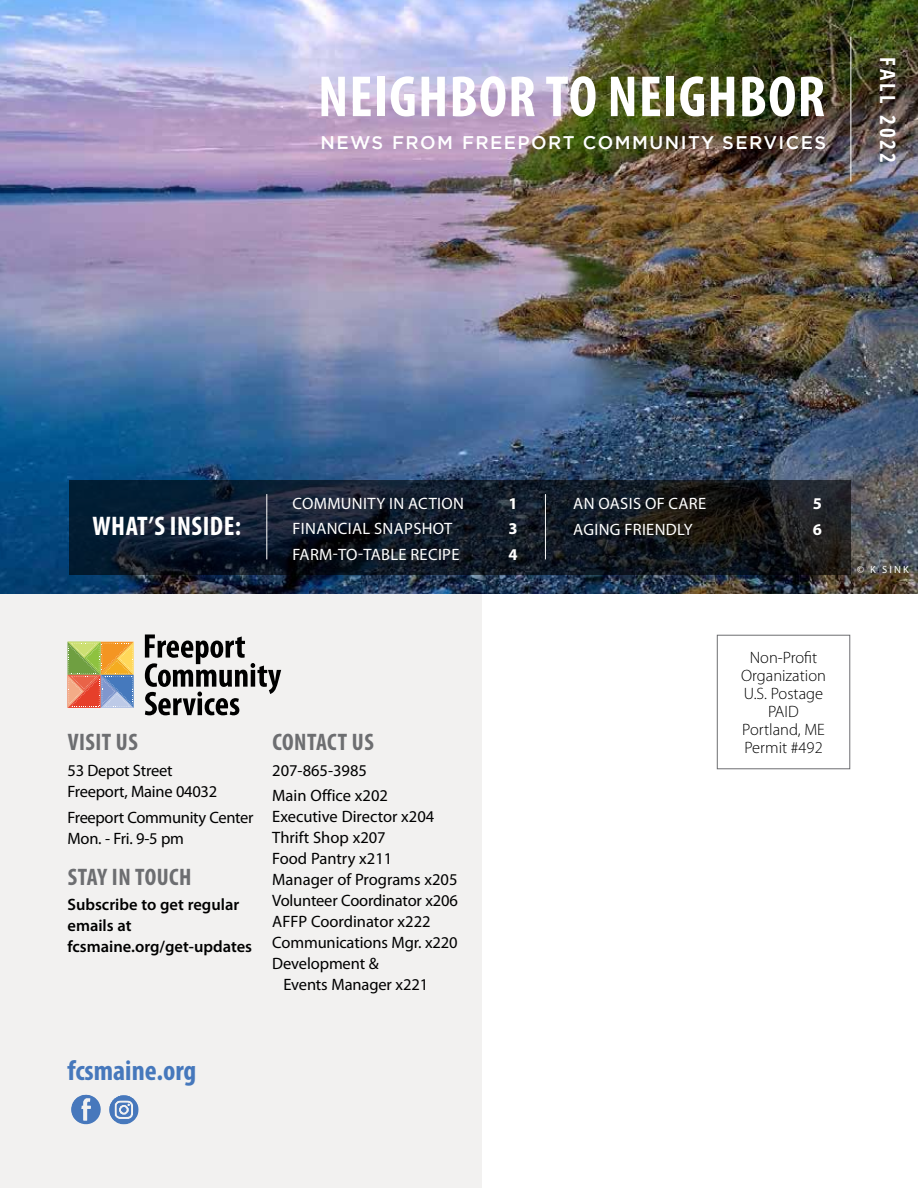
<style>
.page{position:relative;width:918px;height:1188px;background:#fff}
.page>*{position:absolute;margin:0;border:0;box-sizing:border-box;transform-origin:0 0}
.t1{font:700 condensed 58.5px "Myriad Pro";letter-spacing:.02em;color:#fff}
.t2{font:700 condensed 28.5px "Myriad Pro";color:#4678bc}
.t3{font:700 condensed 27px "Myriad Pro";letter-spacing:.02em;color:#fff}
.t4{font:700 condensed 24px "Myriad Pro";letter-spacing:.02em;color:#6d6e71}
.t5{font:700 condensed 21px "Open Sans";letter-spacing:.15em;color:#fff}
.t6{font:500 18.3px "Gotham";letter-spacing:.08em;color:#fff}
.t7{font:16.5px/21px "Myriad Pro";letter-spacing:-.01em;color:#000}
.t8{font:16.5px "Myriad Pro";letter-spacing:.02em;color:#fff}
.t9{font:300 16.5px/18px "Myriad Pro";color:#000;text-align:center}
.t10{font:600 16.5px/21px "Myriad Pro";color:#000}
.t11{font:700 16.5px "Myriad Pro";color:#fff}
.t12{font:10.5px "Myriad Pro";color:#fff}
</style>
<div class="page">
<div style="left:0;top:497px;width:482px;height:691px;background:#f2f1f0"></div>
<img style="left:0;top:0;width:918px;height:594px">
<svg style="left:69px;top:480px;width:781px;height:95px;background:#121a25"></svg>
<div style="left:717px;top:635px;width:133px;height:134px;border:1px solid #6d6e71"></div>
<img style="left:71px;top:1095px;width:14px;height:29px">
<img style="left:109px;top:1095px;width:30px;height:29px">
<hr style="left:850px;top:37px;width:1px;height:144px;background:#fff">
<hr style="left:266px;top:494px;width:1px;height:65px;background:#fff">
<hr style="left:545px;top:494px;width:1px;height:65px;background:#fff">
<svg style="left:68px;top:642px;width:66px;height:66px;background:#bb9c6d"></svg>
<svg style="left:145px;top:634px;width:136px;height:81px"></svg>
<h1 class="t1" style="left:318px;top:64px;width:508px">NEIGHBOR TO NEIGHBOR</h1>
<p class="t6" style="left:320px;top:130px;width:507px">NEWS FROM FREEPORT COMMUNITY SERVICES</p>
<p class="t5" style="left:902px;top:57px;width:107px;rotate:90deg">FALL 2022</p>
<h3 class="t3" style="left:92px;top:511px;width:150px">WHAT’S INSIDE:</h3>
<p class="t8" style="left:293px;top:494px;width:173px">COMMUNITY IN ACTION</p>
<p class="t11" style="left:508px;top:494px;width:11px">1</p>
<p class="t8" style="left:293px;top:520px;width:161px">FINANCIAL SNAPSHOT</p>
<p class="t11" style="left:508px;top:519px;width:11px">3</p>
<p class="t8" style="left:293px;top:545px;width:168px">FARM-TO-TABLE RECIPE</p>
<p class="t11" style="left:508px;top:545px;width:11px">4</p>
<h3 class="t4" style="left:68px;top:729px;width:72px">VISIT US</h3>
<p class="t7" style="left:68px;top:760px;width:151px">53 Depot Street<br>Freeport, Maine 04032</p>
<p class="t7" style="left:68px;top:807px;width:188px">Freeport Community Center<br>Mon. - Fri. 9-5 pm</p>
<h3 class="t4" style="left:68px;top:863px;width:125px">STAY IN TOUCH</h3>
<p class="t10" style="left:68px;top:894px;width:186px">Subscribe to get regular emails at fcsmaine.org/get-updates</p>
<h3 class="t4" style="left:272px;top:729px;width:103px">CONTACT US</h3>
<p class="t7" style="left:272px;top:758px;width:117px;line-height:25.5px">207-865-3985<br>Main Office x202</p>
<p class="t7" style="left:272px;top:807px;width:164px">Executive Director x204</p>
<p class="t7" style="left:272px;top:828px;width:115px">Thrift Shop x207</p>
<p class="t7" style="left:272px;top:849px;width:122px">Food Pantry x211</p>
<p class="t7" style="left:272px;top:870px;width:187px">Manager of Programs x205</p>
<p class="t7" style="left:272px;top:891px;width:187px">Volunteer Coordinator x206</p>
<p class="t7" style="left:272px;top:912px;width:160px">AFFP Coordinator x222</p>
<p class="t7" style="left:272px;top:933px;width:187px">Communications Mgr. x220</p>
<p class="t7" style="left:272px;top:954px;width:108px">Development &amp;</p>
<p class="t7" style="left:283px;top:975px;width:146px">Events Manager x221</p>
<h2 class="t2" style="left:68px;top:1055px;width:130px">fcsmaine.org</h2>
<p class="t8" style="left:573px;top:495px;width:134px">AN OASIS OF CARE</p>
<p class="t11" style="left:813px;top:494px;width:11px">5</p>
<p class="t8" style="left:573px;top:520px;width:121px">AGING FRIENDLY</p>
<p class="t11" style="left:813px;top:520px;width:11px">6</p>
<p class="t9" style="left:741px;top:649px;width:86px">Non-Profit<br>Organization<br>U.S. Postage<br>PAID<br>Portland, ME<br>Permit #492</p>
<p class="t12" style="left:857px;top:564px;width:53px">© K SINK</p>
</div>
